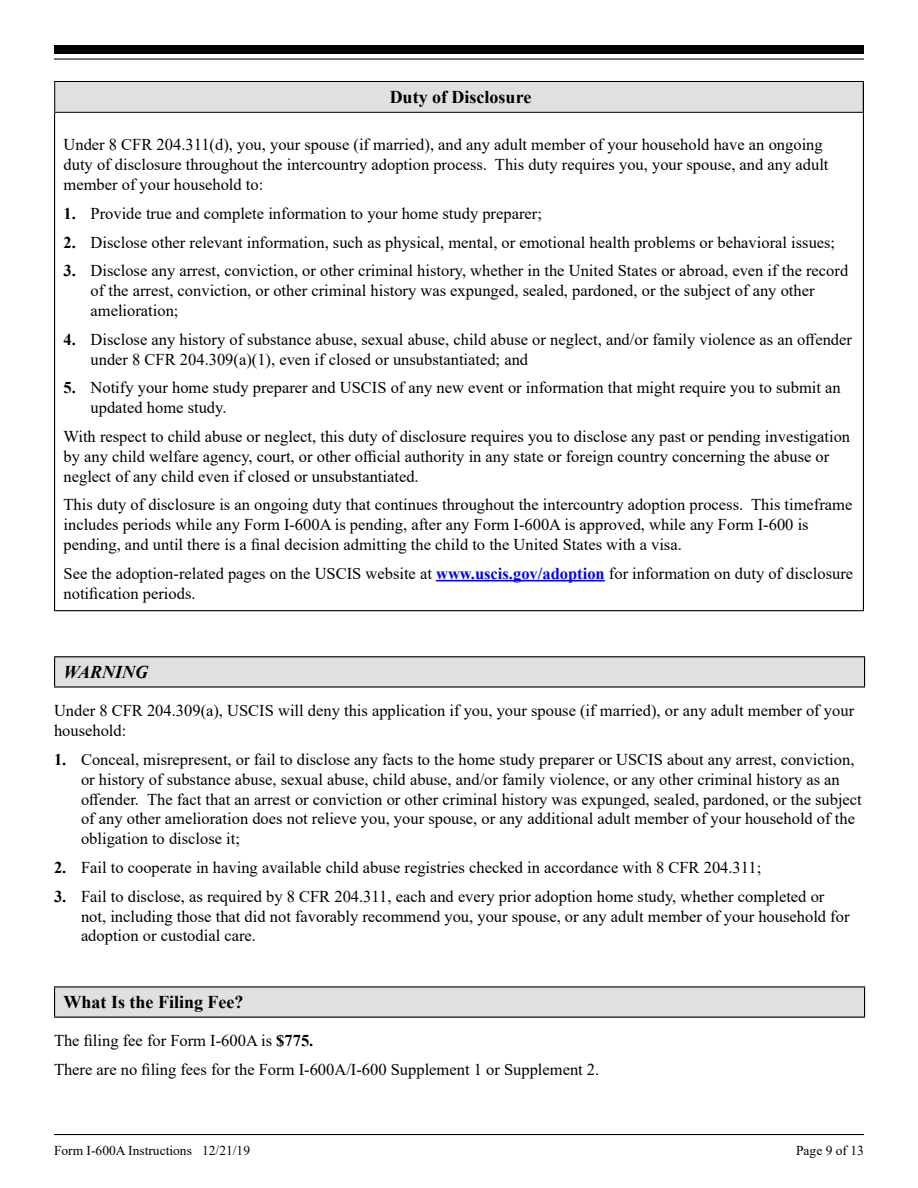
<style>
.page{position:relative;width:918px;height:1188px;background:#fff}
.page>*{position:absolute;margin:0;border:0;box-sizing:border-box;transform-origin:0 0}
.t1{font:700 18px "Times New Roman";color:#000}
.t2{font:italic 700 18px "Times New Roman";color:#000}
.t3{font:16.5px/19.8px "Times New Roman";color:#000}
.t4{font:13.5px "Times New Roman";color:#000}
.s1{font-weight:700}
.s2{font-weight:700;color:#00f}
</style>
<div class="page">
<hr style="left:54px;top:1134px;width:810px;height:1px;background:#000">
<div style="left:54px;top:45px;width:810px;height:9px;background:#000"></div>
<hr style="left:54px;top:58px;width:810px;height:2px;background:#000">
<hr style="left:54px;top:82px;width:1px;height:528px;background:#000">
<hr style="left:863px;top:82px;width:1px;height:528px;background:#000">
<hr style="left:54px;top:610px;width:810px;height:1px;background:#000">
<hr style="left:436px;top:580px;width:169px;height:1px;background:#00f">
<hr style="left:54px;top:81px;width:810px;height:1px;background:#000">
<div style="left:55px;top:82px;width:808px;height:30px;background:#e0e0e0"></div>
<hr style="left:54px;top:112px;width:810px;height:1px;background:#000">
<div style="left:55px;top:657px;width:810px;height:30px;background:#e0e0e0"></div>
<hr style="left:54px;top:656px;width:811px;height:1px;background:#000">
<svg style="left:54px;top:657px;width:1px;height:29px"></svg>
<svg style="left:864px;top:657px;width:1px;height:29px"></svg>
<hr style="left:54px;top:686px;width:811px;height:2px;background:#000">
<div style="left:55px;top:987px;width:810px;height:30px;background:#e0e0e0"></div>
<hr style="left:54px;top:986px;width:811px;height:1px;background:#000">
<hr style="left:54px;top:987px;width:1px;height:30px;background:#000">
<hr style="left:864px;top:987px;width:1px;height:30px;background:#000">
<hr style="left:54px;top:1017px;width:811px;height:1px;background:#000">
<p class="t1" style="left:390px;top:84px;width:143px">Duty of Disclosure</p>
<p class="t3" style="left:64px;top:135px;width:767px">Under 8 CFR 204.311(d), you, your spouse (if married), and any adult member of your household have an ongoing duty of disclosure throughout the intercountry adoption process. This duty requires you, your spouse, and any adult member of your household to:</p>
<p class="t3" style="left:64px;top:203px;width:480px"><span class="s1">1.</span> Provide true and complete information to your home study preparer;</p>
<p class="t3" style="left:64px;top:232px;width:773px"><span class="s1">2.</span> Disclose other relevant information, such as physical, mental, or emotional health problems or behavioral issues;</p>
<p class="t3" style="left:91px;top:261px;width:759px;text-indent:-27px"><span class="s1">3.</span> Disclose any arrest, conviction, or other criminal history, whether in the United States or abroad, even if the record of the arrest, conviction, or other criminal history was expunged, sealed, pardoned, or the subject of any other amelioration;</p>
<p class="t3" style="left:91px;top:329px;width:763px;text-indent:-27px"><span class="s1">4.</span> Disclose any history of substance abuse, sexual abuse, child abuse or neglect, and/or family violence as an offender under 8 CFR 204.309(a)(1), even if closed or unsubstantiated; and</p>
<p class="t3" style="left:91px;top:378px;width:752px;text-indent:-27px"><span class="s1">5.</span> Notify your home study preparer and USCIS of any new event or information that might require you to submit an updated home study.</p>
<p class="t3" style="left:64px;top:426px;width:788px">With respect to child abuse or neglect, this duty of disclosure requires you to disclose any past or pending investigation by any child welfare agency, court, or other official authority in any state or foreign country concerning the abuse or neglect of any child even if closed or unsubstantiated.</p>
<p class="t3" style="left:64px;top:494px;width:790px">This duty of disclosure is an ongoing duty that continues throughout the intercountry adoption process. This timeframe includes periods while any Form I-600A is pending, after any Form I-600A is approved, while any Form I-600 is pending, and until there is a final decision admitting the child to the United States with a visa.</p>
<p class="t3" style="left:64px;top:563px;width:791px">See the adoption-related pages on the USCIS website at <span class="s2">www.uscis.gov/adoption</span> for information on duty of disclosure notification periods.</p>
<p class="t2" style="left:64px;top:659px;width:86px">WARNING</p>
<p class="t3" style="left:54px;top:700px;width:802px">Under 8 CFR 204.309(a), USCIS will deny this application if you, your spouse (if married), or any adult member of your household:</p>
<p class="t3" style="left:81px;top:749px;width:782px;text-indent:-27px"><span class="s1">1.</span> Conceal, misrepresent, or fail to disclose any facts to the home study preparer or USCIS about any arrest, conviction, or history of substance abuse, sexual abuse, child abuse, and/or family violence, or any other criminal history as an offender. The fact that an arrest or conviction or other criminal history was expunged, sealed, pardoned, or the subject of any other amelioration does not relieve you, your spouse, or any additional adult member of your household of the obligation to disclose it;</p>
<p class="t3" style="left:54px;top:857px;width:709px"><span class="s1">2.</span> Fail to cooperate in having available child abuse registries checked in accordance with 8 CFR 204.311;</p>
<p class="t3" style="left:81px;top:886px;width:770px;text-indent:-27px"><span class="s1">3.</span> Fail to disclose, as required by 8 CFR 204.311, each and every prior adoption home study, whether completed or not, including those that did not favorably recommend you, your spouse, or any adult member of your household for adoption or custodial care.</p>
<p class="t1" style="left:64px;top:989px;width:181px">What Is the Filing Fee?</p>
<p class="t3" style="left:54px;top:1026px;width:547px;line-height:28.8px">The filing fee for Form I-600A is <span class="s1">$775.<br></span>There are no filing fees for the Form I-600A/I-600 Supplement 1 or Supplement 2.</p>
<p class="t4" style="left:54px;top:1141px;width:198px">Form I-600A Instructions 12/21/19</p>
<p class="t4" style="left:796px;top:1141px;width:69px">Page 9 of 13</p>
</div>
